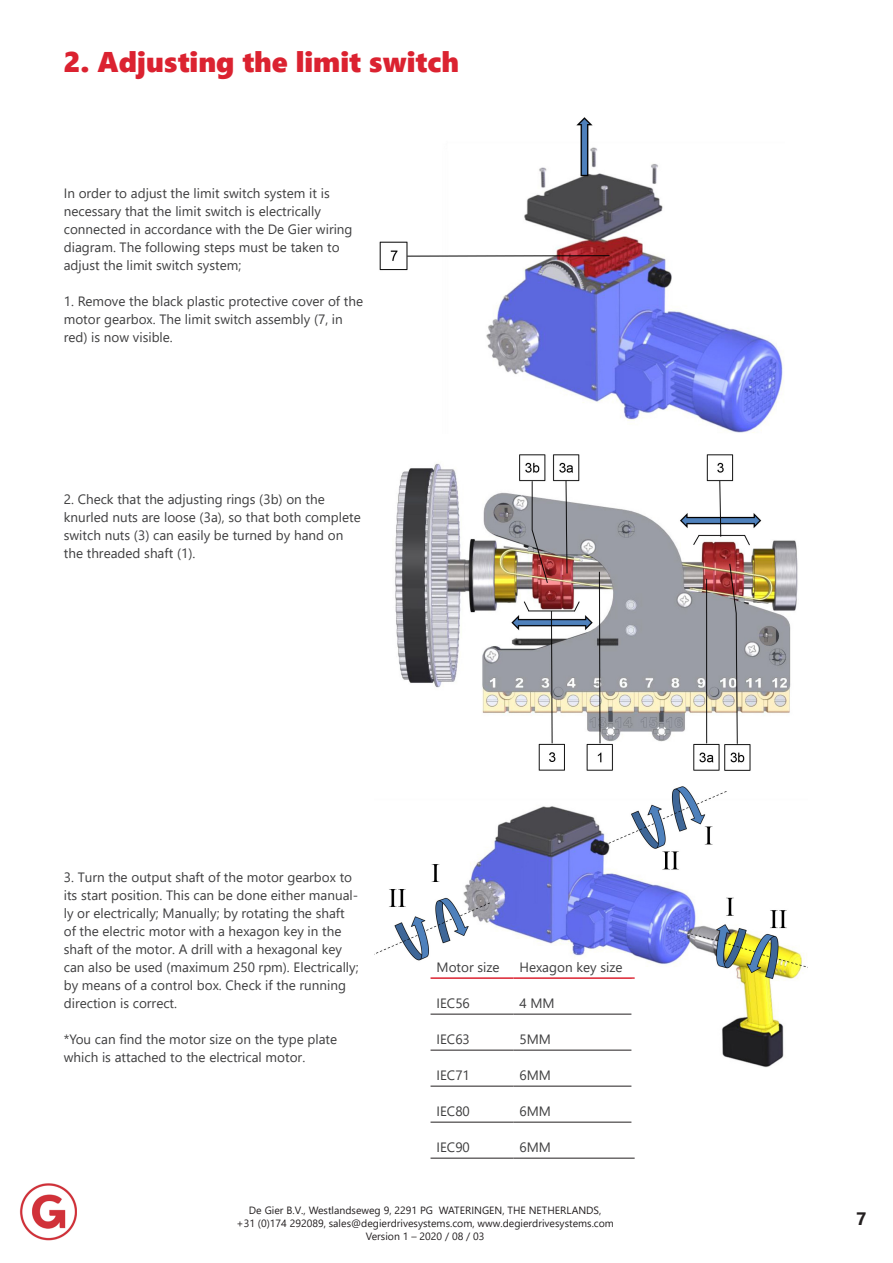
<style>
.page{position:relative;width:893px;height:1263px;background:#fff}
.page>*{position:absolute;margin:0;border:0;box-sizing:border-box;transform-origin:0 0}
.Kop{font:28.5px "Segoe UI Black";color:#db2230}
.t1{font:700 18px "Segoe UI";color:#231f20}
.Tekst{font:13.5px/18px "Segoe UI";color:#3e3e3f}
.t2{font:10.5px/12.6px "Segoe UI";color:#231f20;text-align:center}
</style>
<div class="page">
<img style="left:20px;top:1184px;width:57px;height:56px">
<img style="left:374px;top:786px;width:434px;height:281px">
<img style="left:395px;top:454px;width:403px;height:317px">
<img style="left:379px;top:117px;width:405px;height:316px">
<hr style="left:512px;top:979px;width:3px;height:35px;background:#fff">
<hr style="left:512px;top:1014px;width:3px;height:36px;background:#fff">
<hr style="left:512px;top:1050px;width:3px;height:36px;background:#fff">
<hr style="left:431px;top:1014px;width:82px;height:1px;background:#231f20">
<hr style="left:513px;top:1014px;width:119px;height:1px;background:#231f20">
<hr style="left:431px;top:1050px;width:82px;height:1px;background:#231f20">
<hr style="left:513px;top:1050px;width:119px;height:1px;background:#231f20">
<hr style="left:431px;top:1086px;width:82px;height:1px;background:#231f20">
<hr style="left:513px;top:1086px;width:119px;height:1px;background:#231f20">
<hr style="left:431px;top:1122px;width:82px;height:1px;background:#231f20">
<hr style="left:513px;top:1122px;width:119px;height:1px;background:#231f20">
<hr style="left:431px;top:977px;width:82px;height:2px;background:#db2230">
<hr style="left:513px;top:977px;width:122px;height:2px;background:#db2230">
<hr style="left:632px;top:979px;width:3px;height:35px;background:#fff">
<hr style="left:632px;top:1014px;width:3px;height:36px;background:#fff">
<hr style="left:632px;top:1050px;width:3px;height:36px;background:#fff">
<hr style="left:431px;top:1158px;width:82px;height:1px;background:#231f20">
<hr style="left:513px;top:1158px;width:122px;height:1px;background:#231f20">
<p class="Kop" style="left:63px;top:41px;width:397px">2. Adjusting the limit switch</p>
<p class="Tekst" style="left:64px;top:183px;width:290px">In order to adjust the limit switch system it is necessary that the limit switch is electrically connected in accordance with the De Gier wiring diagram. The following steps must be taken to adjust the limit switch system;</p>
<p class="Tekst" style="left:64px;top:291px;width:301px">1. Remove the black plastic protective cover of the motor gearbox. The limit switch assembly (7, in red) is now visible.</p>
<p class="Tekst" style="left:64px;top:489px;width:298px">2. Check that the adjusting rings (3b) on the knurled nuts are loose (3a), so that both complete switch nuts (3) can easily be turned by hand on the threaded shaft (1).</p>
<p class="Tekst" style="left:64px;top:867px;width:296px">3. Turn the output shaft of the motor gearbox to its start position. This can be done either manual&shy;ly or electrically; Manually; by rotating the shaft of the electric motor with a hexagon key in the shaft of the motor. A drill with a hexagonal key can also be used (maximum 250 rpm). Electrically; by means of a control box. Check if the running direction is correct.</p>
<p class="Tekst" style="left:64px;top:1029px;width:275px">*You can find the motor size on the type plate which is attached to the electrical motor.</p>
<p class="Tekst" style="left:437px;top:957px;width:65px">Motor size</p>
<p class="Tekst" style="left:519px;top:957px;width:105px">Hexagon key size</p>
<p class="Tekst" style="left:437px;top:993px;width:35px">IEC56</p>
<p class="Tekst" style="left:519px;top:993px;width:37px">4 MM</p>
<p class="Tekst" style="left:437px;top:1029px;width:35px">IEC63</p>
<p class="Tekst" style="left:519px;top:1029px;width:33px">5MM</p>
<p class="Tekst" style="left:437px;top:1065px;width:35px">IEC71</p>
<p class="Tekst" style="left:519px;top:1065px;width:33px">6MM</p>
<p class="Tekst" style="left:437px;top:1101px;width:35px">IEC80</p>
<p class="Tekst" style="left:519px;top:1101px;width:33px">6MM</p>
<p class="Tekst" style="left:437px;top:1137px;width:35px">IEC90</p>
<p class="Tekst" style="left:519px;top:1137px;width:33px">6MM</p>
<p class="t2" style="left:236px;top:1203px;width:379px">De Gier B.V., Westlandseweg 9, 2291 PG WATERINGEN, THE NETHERLANDS,<br>+31 (0)174 292089, sales@degierdrivesystems.com, www.degierdrivesystems.com<br>Version 1 – 2020 / 08 / 03</p>
<h2 class="t1" style="left:856px;top:1201px;width:12px">7</h2>
</div>
